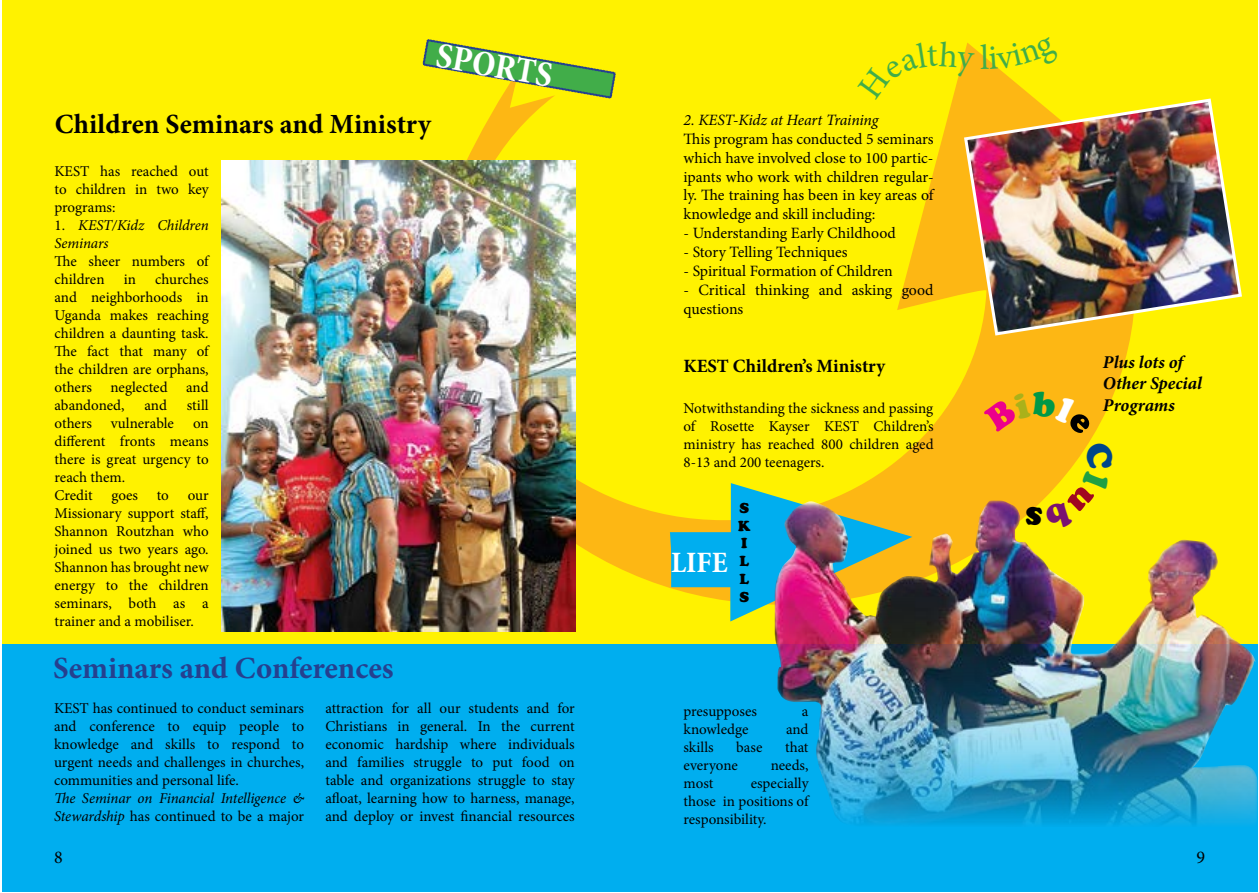
<style>
.page{position:relative;width:1259px;height:893px;background:#fff}
.page>*{position:absolute;margin:0;border:0;box-sizing:border-box;transform-origin:0 0}
.t1{font:700 condensed 36px "Minion Pro";color:#fff}
.t2{font:700 30.75px "Minion Pro";color:#25408f}
.t3{font:700 condensed 29.85px "Minion Pro";color:#fff}
.t4{font:700 27.75px "Minion Pro";color:#000}
.t5{font:700 18.75px "Minion Pro";color:#000}
.t6{font:italic 700 18px/21.6px "Minion Pro";color:#000}
.t7{font:18px "Minion Pro";color:#000}
.t8{font:15.75px/18.9px "Minion Pro";color:#000;text-align:justify}
.t9{font:italic 15.75px "Minion Pro";letter-spacing:-.015em;color:#000}
.t10{font:15px/18px "Minion Pro";color:#000;text-align:justify}
.t11{font:italic 15px/18px "Minion Pro";letter-spacing:-.005em;color:#000}
.t12{font:900 15px/18px "Cooper";color:#000}
.s1{font-style:normal}
</style>
<div class="page">
<div style="left:2px;top:0;width:1255px;height:679px;background:#fff200"></div>
<svg style="left:467px;top:48px;width:664px;height:557px"></svg>
<div style="left:2px;top:644px;width:1255px;height:247px;background:#00aeef"></div>
<img style="left:221px;top:160px;width:354px;height:472px">
<svg style="left:670px;top:483px;width:242px;height:138px"></svg>
<svg style="left:423px;top:39px;width:192px;height:59px"></svg>
<img style="left:962px;top:97px;width:280px;height:240px">
<img style="left:774px;top:500px;width:483px;height:325px">
<div style="left:983px;top:390px;width:109px;height:46px;background:#fdb714"></div>
<svg style="left:1026px;top:443px;width:87px;height:88px"></svg>
<svg style="left:857px;top:43px;width:117px;height:57px"></svg>
<svg style="left:980px;top:48px;width:80px;height:21px"></svg>
<h1 class="t1" style="left:441px;top:31px;width:119px;rotate:10deg">SPORTS</h1>
<h3 class="t4" style="left:55px;top:104px;width:378px">Children Seminars and Ministry</h3>
<p class="t9" style="left:683px;top:109px;width:196px">2. KEST-Kidz at Heart Training</p>
<p class="t8" style="left:683px;top:129px;width:252px">This program has conducted 5 seminars which have involved close to 100 partic&shy;ipants who work with children regular&shy;ly. The training has been in key areas of knowledge and skill including:</p>
<p class="t8" style="left:683px;top:224px;width:214px">- Understanding Early Childhood</p>
<p class="t8" style="left:683px;top:243px;width:166px">- Story Telling Techniques</p>
<p class="t8" style="left:683px;top:262px;width:211px">- Spiritual Formation of Children</p>
<p class="t8" style="left:683px;top:281px;width:252px">- Critical thinking and asking good questions</p>
<p class="t10" style="left:55px;top:162px;width:156px">KEST has reached out to children in two key programs:</p>
<p class="t11" style="left:55px;top:216px;width:156px"><span class="s1">1.</span> KEST/Kidz Children<br>Seminars</p>
<p class="t10" style="left:55px;top:252px;width:156px">The sheer numbers of children</p>
<p class="t10" style="left:55px;top:270px;width:156px;text-indent:101px">churches and neighborhoods in Uganda makes reaching children a daunting task.<br>The fact that many of the children are orphans, others neglected and abandoned,</p>
<p class="t10" style="left:124px;top:270px;width:14px">in</p>
<p class="t5" style="left:683px;top:353px;width:203px">KEST Children’s Ministry</p>
<p class="t10" style="left:683px;top:399px;width:252px">Notwithstanding the sickness and passing of Rosette Kayser KEST Children’s ministry has reached 800 children aged 8-13 and 200 teenagers.</p>
<p class="t10" style="left:144px;top:396px;width:24px">and</p>
<p class="t10" style="left:187px;top:396px;width:23px">still</p>
<p class="t10" style="left:55px;top:414px;width:39px">others</p>
<p class="t10" style="left:111px;top:414px;width:65px">vulnerable</p>
<p class="t10" style="left:55px;top:414px;width:156px;text-align:left;text-indent:138px">on different fronts means there is great urgency to reach them.<br>Credit</p>
<p class="t10" style="left:111px;top:486px;width:28px">goes</p>
<p class="t10" style="left:157px;top:486px;width:14px">to</p>
<p class="t10" style="left:55px;top:486px;width:156px;text-indent:133px">our Missionary support staff, Shannon Routzhan who joined us two years ago.<br>Shannon has brought new energy to the children seminars, both as a trainer and a mobiliser.</p>
<p class="t12" style="left:738px;top:499px;width:14px">S<br>K<br>I<br>L<br>L<br>S</p>
<h3 class="t3" style="left:671px;top:542px;width:58px">LIFE</h3>
<h2 class="t2" style="left:53px;top:647px;width:342px">Seminars and Conferences</h2>
<p class="t10" style="left:325px;top:699px;width:251px">attraction for all our students and for Christians in general. In the current economic hardship where individuals and families struggle to put food on table and organizations struggle to stay afloat, learning how to harness, manage, and deploy or invest financial resources</p>
<p class="t10" style="left:54px;top:699px;width:252px">KEST has continued to conduct seminars and conference to equip people to knowledge and skills to respond to urgent needs and challenges in churches, communities and personal life.</p>
<p class="t11" style="left:54px;top:789px;width:252px">The Seminar on Financial Intelligence &amp;<br>Stewardship <span class="s1">has continued to be a major</span></p>
<p class="t10" style="left:683px;top:703px;width:75px">presupposes</p>
<p class="t10" style="left:802px;top:703px;width:8px">a</p>
<p class="t10" style="left:683px;top:721px;width:66px">knowledge</p>
<p class="t10" style="left:786px;top:721px;width:24px">and</p>
<p class="t10" style="left:683px;top:739px;width:32px">skills</p>
<p class="t10" style="left:736px;top:739px;width:28px">base</p>
<p class="t10" style="left:785px;top:739px;width:25px">that</p>
<p class="t10" style="left:683px;top:757px;width:56px">everyone</p>
<p class="t10" style="left:770px;top:757px;width:39px">needs,</p>
<p class="t10" style="left:683px;top:775px;width:31px">most</p>
<p class="t10" style="left:683px;top:775px;width:127px;text-indent:67px">especially those in positions of responsibility.</p>
<p class="t6" style="left:1103px;top:351px;width:101px">Plus lots of<br>Other Special<br>Programs</p>
<p class="t7" style="left:54px;top:845px;width:10px">8</p>
<p class="t7" style="left:1196px;top:845px;width:10px">9</p>
</div>
